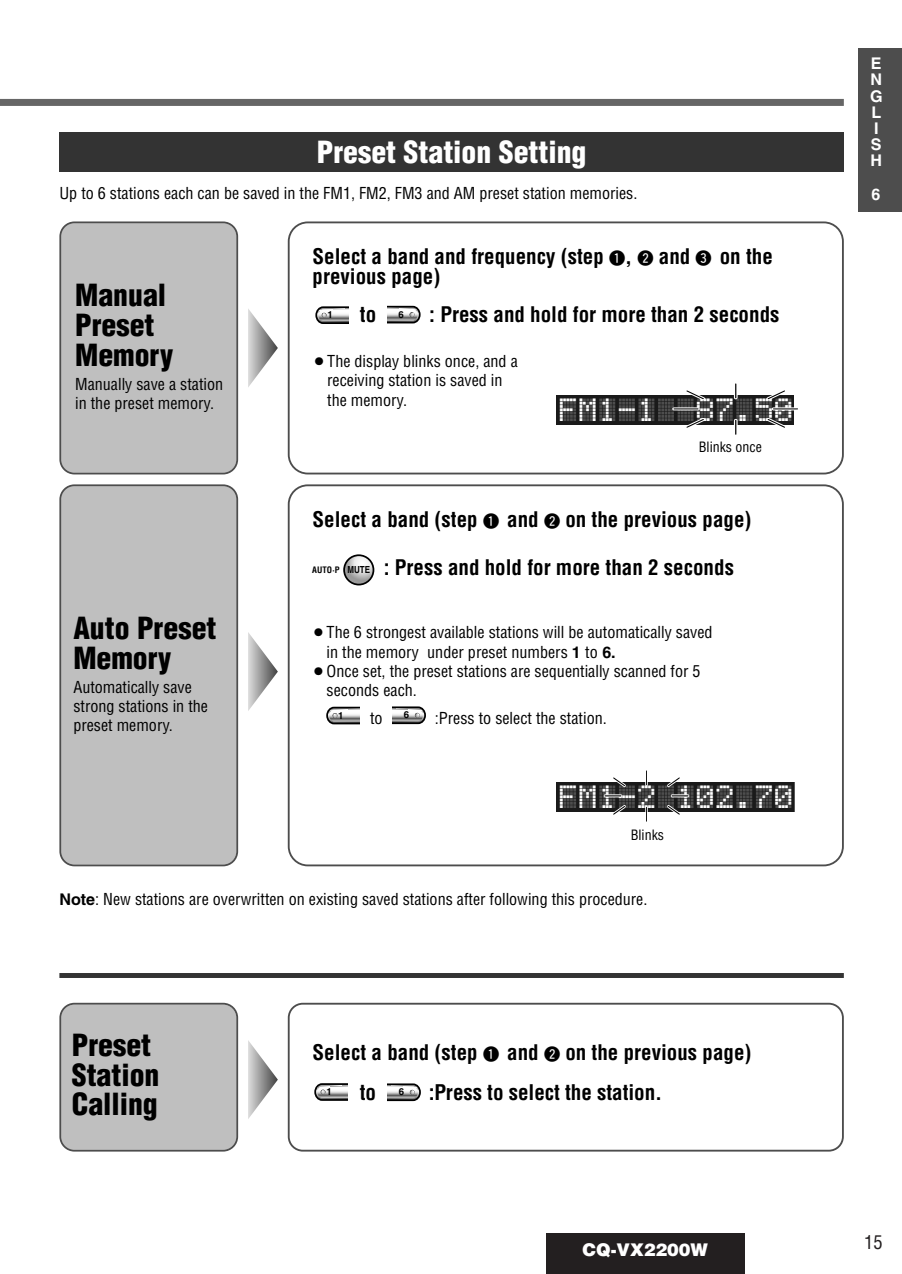
<style>
.page{position:relative;width:902px;height:1274px;background:#fff}
.page>*{position:absolute;margin:0;border:0;box-sizing:border-box;transform-origin:0 0}
.t1{font:35.7px "Bubbledot ICG Fine Pos";color:#fff}
.t2{font:900 condensed 29.75px/29.8px "Helvetica";color:#000}
.t3{font:900 condensed 29.75px "Helvetica";color:#fff}
.t4{font:700 condensed 21.18px "Helvetica";letter-spacing:-.005em;color:#000}
.t5{font:700 condensed 21px/19.8px "Helvetica";color:#000}
.t6{font:condensed 18.55px "Helvetica";color:#231f20}
.t7{font:900 17.5px "Helvetica";color:#fff}
.t8{font:condensed 16.1px/19.2px "Helvetica";color:#000}
.t9{font:700 16.1px/16.1px "Helvetica";color:#fff}
.t10{font:condensed 14px "Helvetica";color:#000}
.t11{font:700 9.62px "Helvetica";color:#000}
.t12{font:700 condensed 8.75px "Helvetica";color:#000}
.s1{font-family:"Ftgin Hround";font-weight:400;font-stretch:normal;font-size:16.1px}
.s2{font-stretch:normal;font-size:9.8px}
.s3{font-weight:700;font-stretch:normal}
</style>
<div class="page">
<div style="left:546px;top:1233px;width:198px;height:41px;background:#231f20"></div>
<div style="left:858px;top:48px;width:43px;height:131px;background:#4d4d4d"></div>
<div style="left:858px;top:179px;width:43px;height:33px;background:#4d4d4d"></div>
<svg style="left:288px;top:484px;width:555px;height:382px"></svg>
<svg style="left:288px;top:221px;width:555px;height:253px"></svg>
<svg style="left:288px;top:1003px;width:555px;height:149px"></svg>
<div style="left:59px;top:132px;width:784px;height:40px;background:#333"></div>
<div style="left:59px;top:1003px;width:179px;height:149px;background:#bfbfbf"></div>
<div style="left:59px;top:484px;width:179px;height:382px;background:#bfbfbf"></div>
<div style="left:59px;top:221px;width:179px;height:253px;background:#bfbfbf"></div>
<div style="left:59px;top:973px;width:784px;height:5px;background:#333"></div>
<div style="left:556px;top:782px;width:238px;height:30px;background:#1a1a1a"></div>
<svg style="left:560px;top:381px;width:241px;height:56px"></svg>
<svg style="left:560px;top:768px;width:231px;height:56px"></svg>
<div style="left:0;top:99px;width:843px;height:7px;background:#666"></div>
<svg style="left:248px;top:309px;width:30px;height:78px"></svg>
<svg style="left:248px;top:632px;width:30px;height:79px"></svg>
<svg style="left:248px;top:1040px;width:30px;height:79px"></svg>
<svg style="left:344px;top:555px;width:29px;height:30px"></svg>
<svg style="left:344px;top:555px;width:29px;height:30px"></svg>
<div style="left:343px;top:554px;width:31px;height:31px;border:2px solid #000;border-radius:50%"></div>
<svg style="left:392px;top:706px;width:34px;height:19px"></svg>
<div style="left:386px;top:706px;width:6px;height:19px;background:#fff"></div>
<svg style="left:325px;top:706px;width:35px;height:19px"></svg>
<div style="left:360px;top:706px;width:6px;height:19px;background:#fff"></div>
<svg style="left:387px;top:1083px;width:34px;height:19px"></svg>
<div style="left:381px;top:1083px;width:6px;height:19px;background:#fff"></div>
<svg style="left:313px;top:1083px;width:35px;height:19px"></svg>
<div style="left:348px;top:1083px;width:6px;height:19px;background:#fff"></div>
<svg style="left:387px;top:305px;width:34px;height:19px"></svg>
<div style="left:381px;top:303px;width:6px;height:22px;background:#fff"></div>
<svg style="left:314px;top:305px;width:35px;height:20px"></svg>
<div style="left:349px;top:305px;width:5px;height:20px;background:#fff"></div>
<h2 class="t3" style="left:317px;top:141px;width:271px">Preset Station Setting</h2>
<p class="t8" style="left:59px;top:185px;width:579px">Up to 6 stations each can be saved in the FM1, FM2, FM3 and AM preset station memories.</p>
<h2 class="t2" style="left:75px;top:283px;width:100px">Manual<br>Preset<br>Memory</h2>
<p class="t8" style="left:75px;top:376px;width:149px">Manually save a station in the preset memory.</p>
<h2 class="t2" style="left:73px;top:616px;width:144px">Auto Preset<br>Memory</h2>
<p class="t8" style="left:73px;top:679px;width:136px">Automatically save strong stations in the preset memory.</p>
<h3 class="t5" style="left:312px;top:248px;width:461px">Select a band and frequency (step <span class="s1">Q</span>, <span class="s1">W</span> and <span class="s1">E</span> on the previous page)</h3>
<p class="t11" style="left:327px;top:311px;width:7px">1</p>
<h3 class="t5" style="left:360px;top:306px;width:18px">to</h3>
<h3 class="t5" style="left:429px;top:306px;width:351px">: Press and hold for more than 2 seconds</h3>
<p class="t11" style="left:398px;top:311px;width:7px">6</p>
<p class="t8" style="left:327px;top:353px;width:192px;text-indent:-16px">○The display blinks once, and a receiving station is saved in the memory.</p>
<h1 class="t1" style="left:558px;top:388px;width:236px">FM1-1 87.50</h1>
<p class="t10" style="left:698px;top:441px;width:65px">Blinks once</p>
<h3 class="t5" style="left:312px;top:512px;width:440px">Select a band (step <span class="s1">Q</span> and <span class="s1">W</span> on the previous page)</h3>
<p class="t12" style="left:312px;top:566px;width:59px">AUTO·P <span class="s2">MUTE</span></p>
<h3 class="t5" style="left:384px;top:559px;width:351px">: Press and hold for more than 2 seconds</h3>
<p class="t8" style="left:326px;top:624px;width:387px;text-indent:-16px">○The 6 strongest available stations will be automatically saved in the memory under preset numbers <span class="s3">1</span> to <span class="s3">6.</span></p>
<p class="t8" style="left:326px;top:663px;width:375px;text-indent:-16px">○Once set, the preset stations are sequentially scanned for 5 seconds each.</p>
<p class="t8" style="left:370px;top:709px;width:14px">to</p>
<p class="t8" style="left:435px;top:709px;width:173px">:Press to select the station.</p>
<p class="t11" style="left:338px;top:712px;width:7px">1</p>
<p class="t11" style="left:403px;top:712px;width:7px">6</p>
<h1 class="t1" style="left:558px;top:775px;width:236px">FM1-2 102.70</h1>
<p class="t10" style="left:630px;top:830px;width:35px">Blinks</p>
<p class="t8" style="left:59px;top:890px;width:589px"><span class="s3">Note</span>: New stations are overwritten on existing saved stations after following this procedure.</p>
<h2 class="t2" style="left:72px;top:1033px;width:81px">Preset</h2>
<h3 class="t5" style="left:312px;top:1044px;width:440px">Select a band (step <span class="s1">Q</span> and <span class="s1">W</span> on the previous page)</h3>
<h2 class="t2" style="left:72px;top:1062px;width:89px">Station<br>Calling</h2>
<h3 class="t4" style="left:359px;top:1084px;width:18px">to</h3>
<h3 class="t4" style="left:429px;top:1084px;width:235px">:Press to select the station.</h3>
<p class="t11" style="left:326px;top:1088px;width:7px">1</p>
<p class="t11" style="left:398px;top:1089px;width:7px">6</p>
<p class="t7" style="left:582px;top:1243px;width:127px">CQ-VX2200W</p>
<p class="t9" style="left:869px;top:57px;width:14px">E<br>N<br>G<br>L<br>I<br>S<br>H</p>
<p class="t9" style="left:871px;top:187px;width:10px">6</p>
<p class="t9" style="left:871px;top:187px;width:10px">1</p>
<p class="t6" style="left:864px;top:1235px;width:20px">15</p>
</div>
